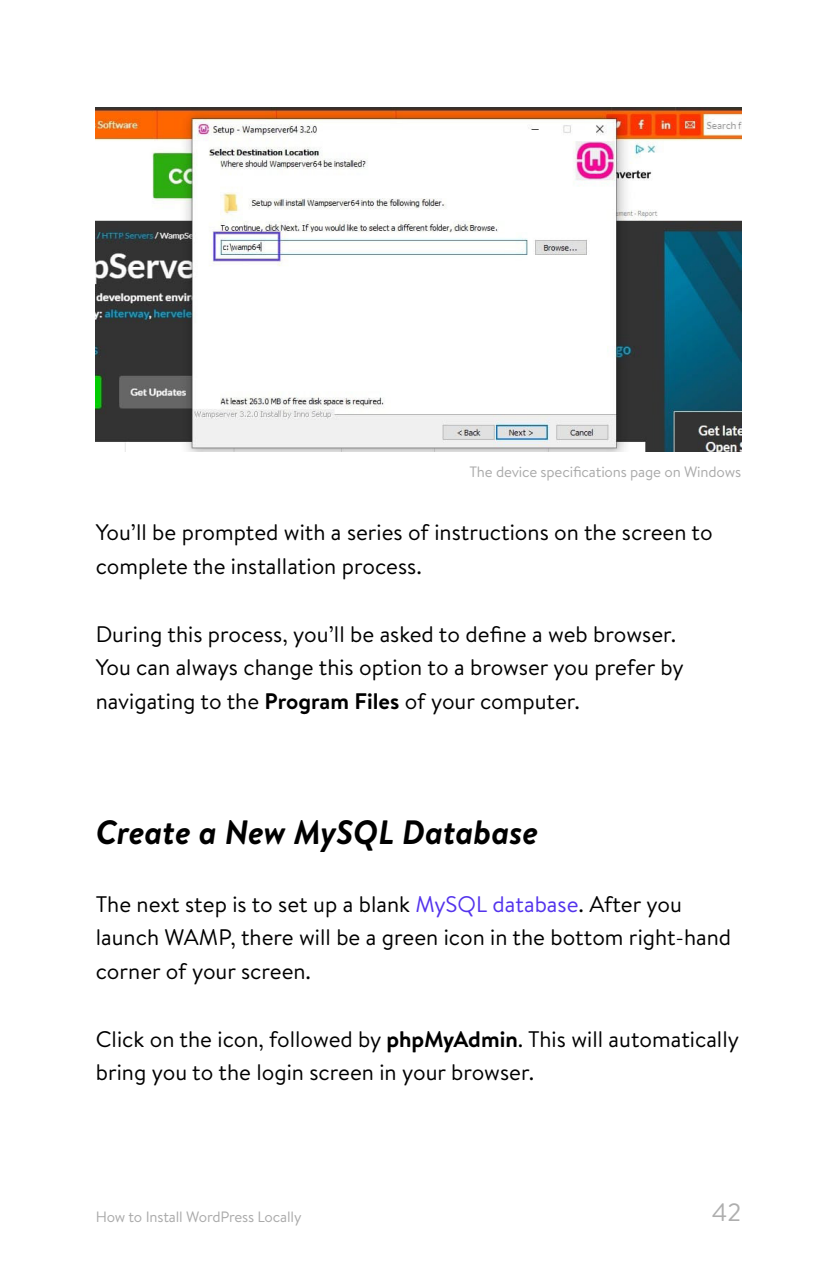
<style>
.page{position:relative;width:837px;height:1276px;background:#fff}
.page>*{position:absolute;margin:0;border:0;box-sizing:border-box;transform-origin:0 0}
.t1{font:italic 700 33.75px "Brandon Text";color:#000}
.t2{font:25px "Brandon Text";color:#aeaeae}
.t3{font:22.5px/33.8px "Brandon Text";color:#000}
.t4{font:15px "Brandon Text";letter-spacing:-.01em;color:#aaa}
.s1{font-weight:700}
.s2{color:#5333ec}
</style>
<div class="page">
<img style="left:96px;top:108px;width:645px;height:343px">
<p class="t4" style="left:469px;top:461px;width:273px">The device specifications page on Windows</p>
<p class="t3" style="left:96px;top:515px;width:618px">You’ll be prompted with a series of instructions on the screen to complete the installation process.</p>
<p class="t3" style="left:96px;top:616px;width:589px">During this process, you’ll be asked to define a web browser.<br>You can always change this option to a browser you prefer by navigating to the <span class="s1">Program Files</span> of your computer.</p>
<h1 class="t1" style="left:96px;top:808px;width:443px">Create a New MySQL Database</h1>
<p class="t3" style="left:96px;top:886px;width:636px">The next step is to set up a blank <span class="s2">MySQL database</span>. After you launch WAMP, there will be a green icon in the bottom right-hand corner of your screen.</p>
<p class="t3" style="left:96px;top:1021px;width:644px">Click on the icon, followed by <span class="s1">phpMyAdmin</span>. This will automatically bring you to the login screen in your browser.</p>
<p class="t4" style="left:96px;top:1206px;width:207px">How to Install WordPress Locally</p>
<p class="t2" style="left:711px;top:1195px;width:31px">42</p>
</div>
